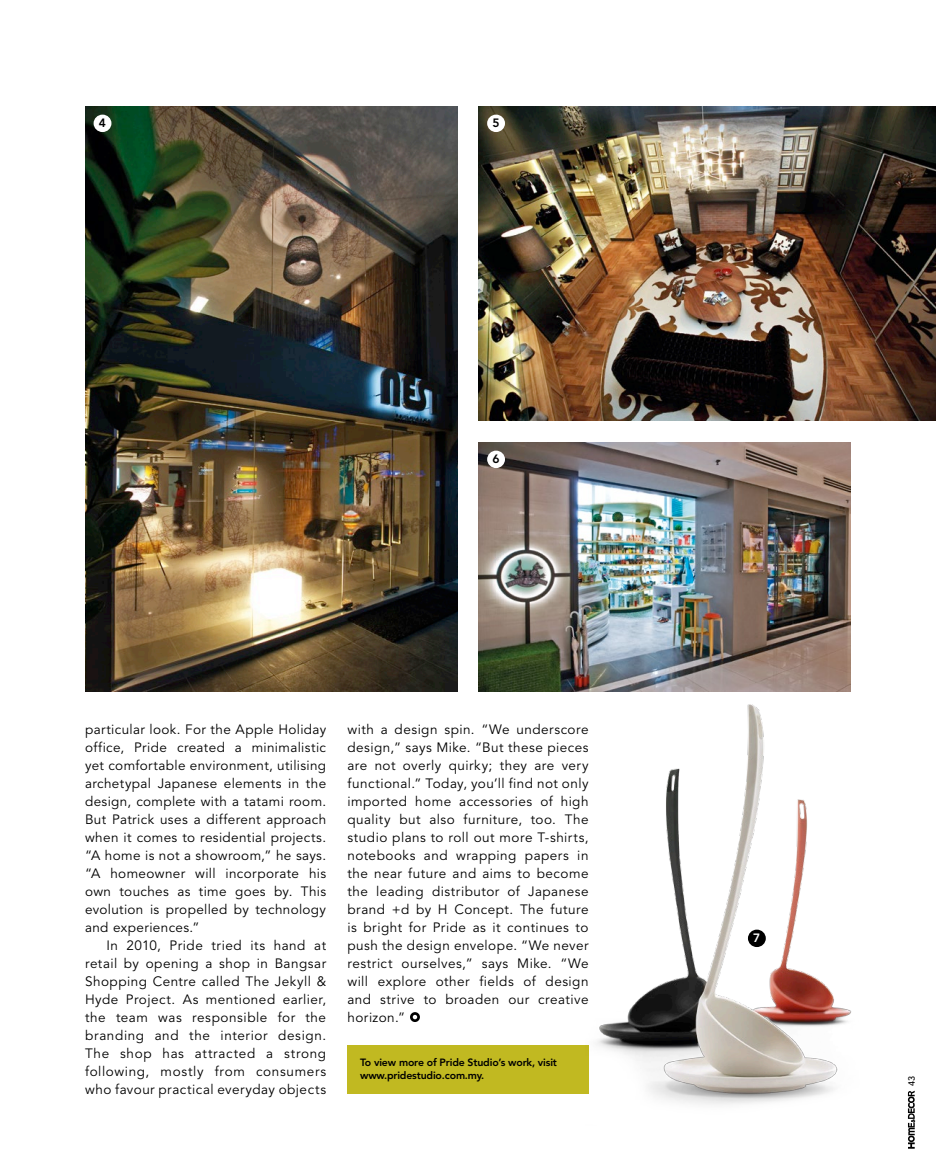
<style>
.page{position:relative;width:936px;height:1170px;background:#fff}
.page>*{position:absolute;margin:0;border:0;box-sizing:border-box;transform-origin:0 0}
.t1{font:13.5px/18px "Avenir";letter-spacing:.035em;color:#000;text-align:justify}
.t2{font:800 12px "Avenir";color:#000}
.t3{font:800 12px "Avenir";color:#fff}
.t4{font:800 10.5px/12.6px "Avenir";letter-spacing:-.015em;color:#000}
.t5{font:500 9px "Avenir";color:#000}
</style>
<div class="page">
<svg style="left:907px;top:1090px;width:8px;height:58px"></svg>
<div style="left:410px;top:1012px;width:10px;height:9px;border:3px solid #000;border-radius:50%"></div>
<div style="left:347px;top:1045px;width:241px;height:48px;background:#c1b921"></div>
<img style="left:478px;top:442px;width:372px;height:249px">
<img style="left:478px;top:106px;width:457px;height:315px">
<img style="left:85px;top:106px;width:372px;height:585px">
<div style="left:94px;top:115px;width:17px;height:17px;background:#fff;border-radius:50%"></div>
<div style="left:487px;top:115px;width:18px;height:17px;background:#fff;border-radius:50%"></div>
<div style="left:487px;top:450px;width:18px;height:18px;background:#fff;border-radius:50%"></div>
<img style="left:586px;top:691px;width:266px;height:414px">
<div style="left:747px;top:929px;width:18px;height:17px;background:#000;border-radius:50%"></div>
<p class="t2" style="left:99px;top:116px;width:9px">4</p>
<p class="t2" style="left:492px;top:116px;width:9px">5</p>
<p class="t2" style="left:492px;top:452px;width:9px">6</p>
<p class="t1" style="left:85px;top:720px;width:242px">particular look. For the Apple Holiday office, Pride created a minimalistic yet comfortable environment, utilising archetypal Japanese elements in the design, complete with a tatami room.<br>But Patrick uses a different approach when it comes to residential projects. “A home is not a showroom,” he says. “A homeowner will incorporate his own touches as time goes by. This evolution is propelled by technology and experiences.”</p>
<p class="t1" style="left:85px;top:936px;width:242px;text-indent:21px">In 2010, Pride tried its hand at retail by opening a shop in Bangsar Shopping Centre called The Jekyll &amp; Hyde Project. As mentioned earlier, the team was responsible for the branding and the interior design.<br>The shop has attracted a strong following, mostly from consumers who favour practical everyday objects</p>
<p class="t1" style="left:347px;top:720px;width:242px">with a design spin. “We underscore design,” says Mike. “But these pieces are not overly quirky; they are very functional.” Today, you’ll find not only imported home accessories of high quality but also furniture, too. The studio plans to roll out more T-shirts, notebooks and wrapping papers in the near future and aims to become the leading distributor of Japanese brand +d by H Concept. The future is bright for Pride as it continues to push the design envelope. “We never restrict ourselves,” says Mike. “We will explore other fields of design and strive to broaden our creative horizon.”</p>
<p class="t4" style="left:360px;top:1055px;width:198px">To view more of Pride Studio’s work, visit www.pridestudio.com.my.</p>
<p class="t3" style="left:753px;top:931px;width:9px">7</p>
<p class="t5" style="left:906px;top:1086px;width:12px;rotate:-90deg">43</p>
</div>
